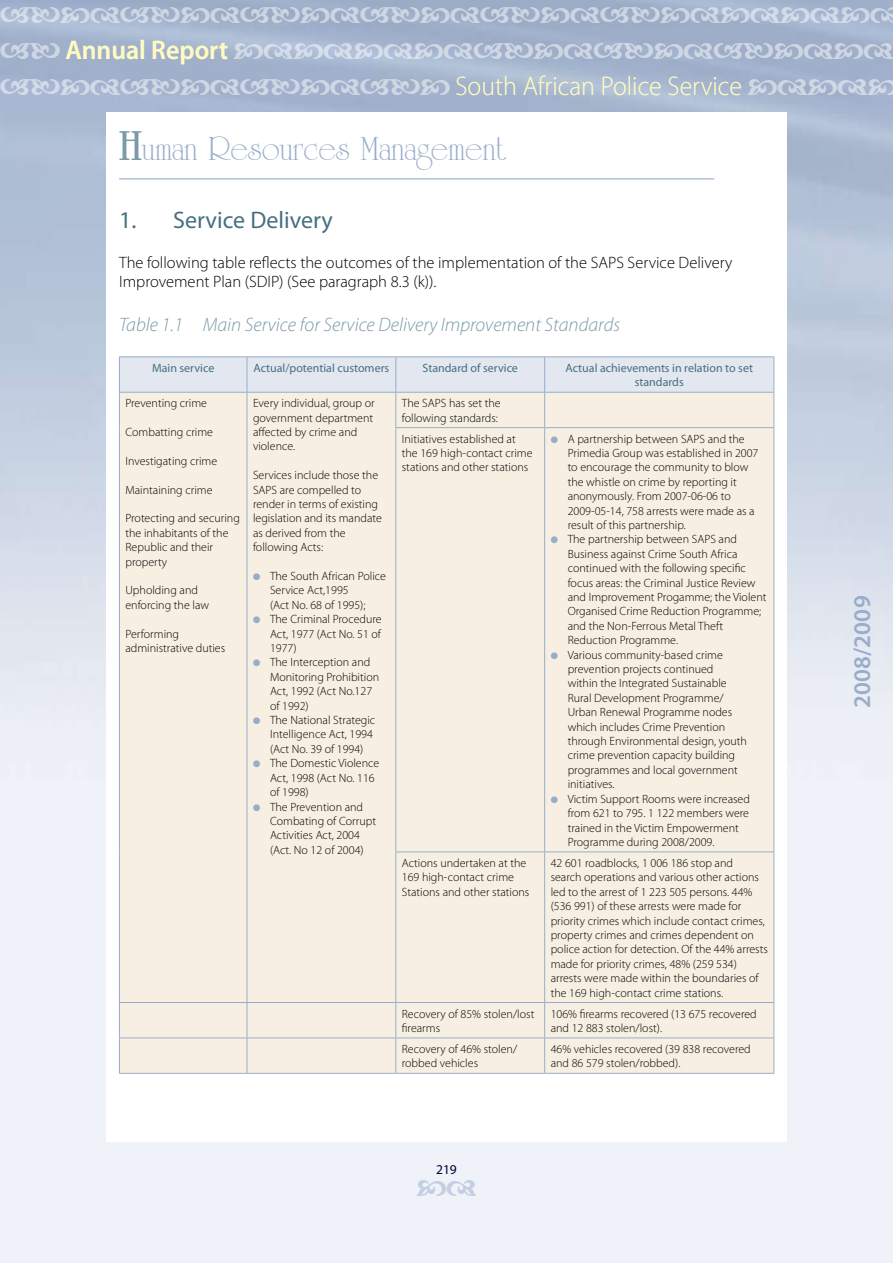
<style>
.page{position:relative;width:893px;height:1263px;background:#fff}
.page>*{position:absolute;margin:0;border:0;box-sizing:border-box;transform-origin:0 0}
.t1{font:36px "University Roman BT";color:#98adca}
.t2{font:300 27px "Myriad Pro";color:#fffac1;scale:.96 1}
.t3{font:600 27px "Myriad Pro";color:#fffac1;scale:.96 1}
.t4{font:24px "Myriad Pro";color:#466f82}
.t5{font:600 24px "Myriad Pro";letter-spacing:.01em;color:#98adca}
.t6{font:italic 300 19.5px "Myriad Pro";color:#7b9aa9}
.t7{font:300 16.5px/19.8px "Myriad Pro";color:#000}
.t8{font:13.5px "Myriad Pro";color:#000034}
.t9{font:300 12px/14.4px "Myriad Pro";color:#000}
.t10{font:12px/14.4px "Myriad Pro";color:#466f82;text-align:center}
.t11{font:9px "Zapf Dingbats";color:#98adca}
.s1{font-weight:700;font-size:45px;color:#7b9aa9}
</style>
<div class="page">
<hr style="left:119px;top:178px;width:595px;height:1px;background:#98adca">
<div style="left:120px;top:357px;width:653px;height:35px;background:#e3e7f0"></div>
<div style="left:120px;top:393px;width:653px;height:680px;background:#f7f0e2"></div>
<hr style="left:119px;top:356px;width:128px;height:1px;background:#98adca">
<hr style="left:119px;top:357px;width:1px;height:35px;background:#98adca">
<hr style="left:247px;top:356px;width:149px;height:1px;background:#98adca">
<hr style="left:247px;top:357px;width:1px;height:35px;background:#98adca">
<hr style="left:396px;top:356px;width:149px;height:1px;background:#98adca">
<hr style="left:395px;top:357px;width:1px;height:35px;background:#98adca">
<hr style="left:545px;top:356px;width:229px;height:1px;background:#98adca">
<hr style="left:544px;top:357px;width:1px;height:35px;background:#98adca">
<hr style="left:773px;top:357px;width:1px;height:35px;background:#98adca">
<hr style="left:119px;top:392px;width:128px;height:1px;background:#98adca">
<hr style="left:119px;top:393px;width:1px;height:35px;background:#98adca">
<hr style="left:247px;top:392px;width:149px;height:1px;background:#98adca">
<hr style="left:247px;top:393px;width:1px;height:35px;background:#98adca">
<hr style="left:396px;top:392px;width:149px;height:1px;background:#98adca">
<hr style="left:395px;top:393px;width:1px;height:34px;background:#98adca">
<hr style="left:545px;top:392px;width:229px;height:1px;background:#98adca">
<hr style="left:544px;top:393px;width:1px;height:34px;background:#98adca">
<hr style="left:773px;top:393px;width:1px;height:34px;background:#98adca">
<hr style="left:119px;top:428px;width:1px;height:424px;background:#98adca">
<hr style="left:247px;top:428px;width:1px;height:424px;background:#98adca">
<hr style="left:395px;top:427px;width:150px;height:1px;background:#98adca">
<hr style="left:395px;top:428px;width:1px;height:423px;background:#98adca">
<hr style="left:545px;top:427px;width:229px;height:1px;background:#98adca">
<hr style="left:544px;top:428px;width:1px;height:423px;background:#98adca">
<hr style="left:773px;top:428px;width:1px;height:423px;background:#98adca">
<hr style="left:119px;top:852px;width:1px;height:150px;background:#98adca">
<hr style="left:247px;top:852px;width:1px;height:150px;background:#98adca">
<hr style="left:119px;top:1073px;width:128px;height:1px;background:#98adca">
<hr style="left:247px;top:1073px;width:149px;height:1px;background:#98adca">
<hr style="left:396px;top:1073px;width:149px;height:1px;background:#98adca">
<hr style="left:545px;top:1073px;width:229px;height:1px;background:#98adca">
<hr style="left:395px;top:851px;width:150px;height:1px;background:#98adca">
<hr style="left:395px;top:852px;width:1px;height:150px;background:#98adca">
<hr style="left:545px;top:851px;width:229px;height:1px;background:#98adca">
<hr style="left:544px;top:852px;width:1px;height:150px;background:#98adca">
<hr style="left:773px;top:852px;width:1px;height:150px;background:#98adca">
<hr style="left:119px;top:1002px;width:128px;height:1px;background:#98adca">
<hr style="left:119px;top:1003px;width:1px;height:34px;background:#98adca">
<hr style="left:247px;top:1002px;width:149px;height:1px;background:#98adca">
<hr style="left:247px;top:1003px;width:1px;height:34px;background:#98adca">
<hr style="left:396px;top:1002px;width:149px;height:1px;background:#98adca">
<hr style="left:395px;top:1003px;width:1px;height:34px;background:#98adca">
<hr style="left:545px;top:1002px;width:229px;height:1px;background:#98adca">
<hr style="left:544px;top:1003px;width:1px;height:34px;background:#98adca">
<hr style="left:773px;top:1003px;width:1px;height:34px;background:#98adca">
<hr style="left:119px;top:1037px;width:128px;height:1px;background:#98adca">
<hr style="left:119px;top:1038px;width:1px;height:35px;background:#98adca">
<hr style="left:247px;top:1037px;width:149px;height:1px;background:#98adca">
<hr style="left:247px;top:1038px;width:1px;height:35px;background:#98adca">
<hr style="left:396px;top:1037px;width:149px;height:1px;background:#98adca">
<hr style="left:395px;top:1038px;width:1px;height:35px;background:#98adca">
<hr style="left:545px;top:1037px;width:229px;height:1px;background:#98adca">
<hr style="left:544px;top:1038px;width:1px;height:35px;background:#98adca">
<hr style="left:773px;top:1038px;width:1px;height:35px;background:#98adca">
<svg style="left:0;top:7px;width:893px;height:16px;background:#a0b0ca"></svg>
<svg style="left:0;top:43px;width:60px;height:16px"></svg>
<svg style="left:234px;top:43px;width:659px;height:16px;background:#a3b3cc"></svg>
<div style="left:0;top:79px;width:450px;height:16px;background:#a1b1cb"></div>
<div style="left:748px;top:79px;width:145px;height:16px;background:#a2b2cb"></div>
<svg style="left:417px;top:1180px;width:59px;height:16px"></svg>
<h2 class="t3" style="left:65px;top:33px;width:171px">Annual Report</h2>
<h2 class="t2" style="left:455px;top:70px;width:300px">South African Police Service</h2>
<h1 class="t1" style="left:119px;top:126px;width:389px"><span class="s1">H</span>uman Resources Management</h1>
<h3 class="t4" style="left:119px;top:205px;width:215px">1. Service Delivery</h3>
<h3 class="t7" style="left:119px;top:252px;width:615px">The following table reflects the outcomes of the implementation of the SAPS Service Delivery<br>Improvement Plan (SDIP) (See paragraph 8.3 (k)).</h3>
<h3 class="t6" style="left:119px;top:312px;width:503px">Table 1.1 Main Service for Service Delivery Improvement Standards</h3>
<p class="t10" style="left:152px;top:360px;width:64px">Main service</p>
<p class="t10" style="left:253px;top:360px;width:137px">Actual/potential customers</p>
<p class="t10" style="left:422px;top:360px;width:97px">Standard of service</p>
<p class="t10" style="left:566px;top:360px;width:189px">Actual achievements in relation to set standards</p>
<p class="t9" style="left:125px;top:396px;width:83px">Preventing crime</p>
<p class="t9" style="left:125px;top:425px;width:89px">Combatting crime</p>
<p class="t9" style="left:125px;top:453px;width:93px">Investigating crime</p>
<p class="t9" style="left:125px;top:482px;width:89px">Maintaining crime</p>
<p class="t9" style="left:125px;top:511px;width:116px">Protecting and securing the inhabitants of the<br>Republic and their property</p>
<p class="t9" style="left:125px;top:583px;width:85px">Upholding and enforcing the law</p>
<p class="t9" style="left:125px;top:626px;width:101px">Performing administrative duties</p>
<p class="t9" style="left:253px;top:396px;width:123px">Every individual, group or government department affected by crime and violence.</p>
<p class="t9" style="left:253px;top:468px;width:130px">Services include those the<br>SAPS are compelled to render in terms of existing legislation and its mandate as derived from the following Acts:</p>
<p class="t9" style="left:270px;top:569px;width:117px">The South African Police<br>Service Act,1995<br>(Act No. 68 of 1995);<br>The Criminal Procedure<br>Act, 1977 (Act No. 51 of<br>1977)<br>The Interception and<br>Monitoring Prohibition<br>Act, 1992 (Act No.127<br>of 1992)<br>The National Strategic<br>Intelligence Act, 1994 (Act No. 39 of 1994)<br>The Domestic Violence<br>Act, 1998 (Act No. 116 of 1998)<br>The Prevention and<br>Combating of Corrupt<br>Activities Act, 2004<br>(Act. No 12 of 2004)</p>
<p class="t9" style="left:402px;top:396px;width:100px">The SAPS has set the following standards:</p>
<p class="t9" style="left:402px;top:431px;width:132px">Initiatives established at the 169 high-contact crime stations and other stations</p>
<p class="t9" style="left:568px;top:431px;width:200px">A partnership between SAPS and the Primedia Group was established in 2007 to encourage the community to blow the whistle on crime by reporting it anonymously. From 2007-06-06 to 2009-05-14, 758 arrests were made as a result of this partnership.<br>The partnership between SAPS and Business against Crime South Africa continued with the following specific focus areas: the Criminal Justice Review and Improvement Progamme; the Violent Organised Crime Reduction Programme; and the Non-Ferrous Metal Theft Reduction Programme.<br>Various community-based crime prevention projects continued<br>within the Integrated Sustainable<br>Rural Development Programme/<br>Urban Renewal Programme nodes<br>which includes Crime Prevention through Environmental design, youth crime prevention capacity building programmes and local government initiatives.<br>Victim Support Rooms were increased from 621 to 795. 1 122 members were trained in the Victim Empowerment Programme during 2008/2009.</p>
<p class="t11" style="left:551px;top:435px;width:9px">●</p>
<p class="t11" style="left:551px;top:536px;width:9px">●</p>
<p class="t11" style="left:253px;top:573px;width:9px">●</p>
<p class="t11" style="left:253px;top:616px;width:9px">●</p>
<p class="t11" style="left:253px;top:659px;width:9px">●</p>
<p class="t11" style="left:551px;top:651px;width:9px">●</p>
<p class="t11" style="left:253px;top:717px;width:9px">●</p>
<p class="t11" style="left:253px;top:760px;width:9px">●</p>
<p class="t11" style="left:253px;top:803px;width:9px">●</p>
<p class="t11" style="left:551px;top:795px;width:9px">●</p>
<p class="t9" style="left:402px;top:855px;width:129px">Actions undertaken at the<br>169 high-contact crime<br>Stations and other stations</p>
<p class="t9" style="left:551px;top:855px;width:219px">42 601 roadblocks, 1 006 186 stop and<br>search operations and various other actions led to the arrest of 1 223 505 persons. 44% (536 991) of these arrests were made for priority crimes which include contact crimes, property crimes and crimes dependent on police action for detection. Of the 44% arrests made for priority crimes, 48% (259 534) arrests were made within the boundaries of the 169 high-contact crime stations.</p>
<p class="t9" style="left:402px;top:1006px;width:134px">Recovery of 85% stolen/lost firearms</p>
<p class="t9" style="left:551px;top:1006px;width:208px">106% firearms recovered (13 675 recovered and 12 883 stolen/lost).</p>
<p class="t9" style="left:402px;top:1041px;width:117px">Recovery of 46% stolen/ robbed vehicles</p>
<p class="t9" style="left:551px;top:1041px;width:202px">46% vehicles recovered (39 838 recovered and 86 579 stolen/robbed).</p>
<p class="t8" style="left:436px;top:1161px;width:22px">219</p>
<h3 class="t5" style="left:847px;top:708px;width:114px;rotate:-90deg">2008/2009</h3>
</div>
